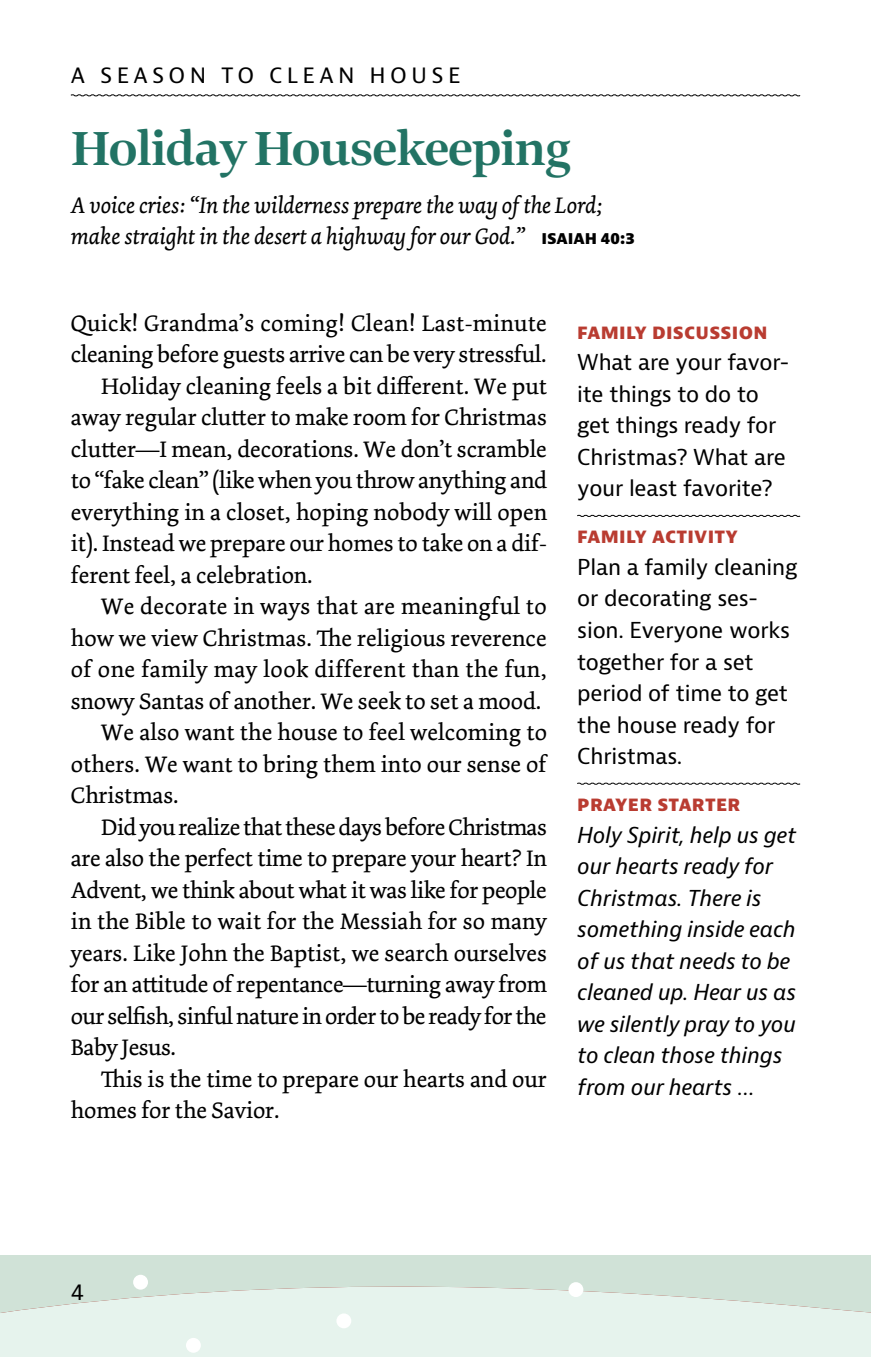
<style>
.page{position:relative;width:871px;height:1357px;background:#fff}
.page>*{position:absolute;margin:0;border:0;box-sizing:border-box;transform-origin:0 0}
.t1{font:700 49.5px "Bennet Display";letter-spacing:-.02em;color:#227364}
.t2{font:23.62px "Dolly Pro";letter-spacing:-.005em;color:#000}
.t3{font:italic 23.62px/31.5px "Dolly Pro";letter-spacing:-.005em;color:#000}
.t4{font:23.62px "Dolly Pro";letter-spacing:-.025em;color:#000}
.t5{font:23.62px "Dolly Pro";letter-spacing:.015em;color:#000}
.t6{font:22.5px "Bernina Sans";letter-spacing:.19em;color:#000}
.t7{font:21.38px/31.5px "Bernina Sans";letter-spacing:-.01em;color:#000}
.t8{font:italic 21.38px/31.5px "Bernina Sans";letter-spacing:-.01em;color:#000}
.t9{font:800 18px "Bernina Sans";letter-spacing:.015em;color:#b93c31}
.s1{font-family:"Bernina Sans";font-weight:800;font-style:normal;font-size:15.75px}
</style>
<div class="page">
<svg style="left:0;top:1256px;width:871px;height:101px;background:#ddece4"></svg>
<div style="left:568px;top:1282px;width:15px;height:15px;background:#fff;border-radius:50%"></div>
<div style="left:336px;top:1313px;width:15px;height:15px;background:#fff;border-radius:50%"></div>
<div style="left:186px;top:1338px;width:15px;height:15px;background:#fff;border-radius:50%"></div>
<div style="left:133px;top:1275px;width:15px;height:14px;background:#fff;border-radius:50%"></div>
<svg style="left:70px;top:94px;width:731px;height:3px"></svg>
<svg style="left:577px;top:514px;width:224px;height:3px"></svg>
<svg style="left:577px;top:782px;width:224px;height:3px"></svg>
<p class="t6" style="left:71px;top:60px;width:391px">A SEASON TO CLEAN HOUSE</p>
<h1 class="t1" style="left:71px;top:116px;width:501px">Holiday Housekeeping</h1>
<p class="t3" style="left:71px;top:189px;width:565px">A voice cries: “In the wilderness prepare the way of the Lord; make straight in the desert a highway for our God.” <span class="s1">ISAIAH 40:3</span></p>
<p class="t5" style="left:71px;top:308px;width:477px">Quick! Grandma’s coming! Clean! Last-minute</p>
<p class="t2" style="left:71px;top:339px;width:477px">cleaning before guests arrive can be very stressful.</p>
<p class="t2" style="left:101px;top:371px;width:447px">Holiday cleaning feels a bit different. We put</p>
<p class="t2" style="left:71px;top:402px;width:477px">away regular clutter to make room for Christmas</p>
<p class="t2" style="left:71px;top:434px;width:477px">clutter—I mean, decorations. We don’t scramble</p>
<p class="t2" style="left:71px;top:465px;width:478px">to “fake clean” (like when you throw anything and</p>
<p class="t2" style="left:71px;top:497px;width:478px">everything in a closet, hoping nobody will open</p>
<p class="t2" style="left:71px;top:528px;width:478px">it). Instead we prepare our homes to take on a dif-</p>
<p class="t2" style="left:71px;top:560px;width:243px">ferent feel, a celebration.</p>
<p class="t2" style="left:101px;top:591px;width:447px">We decorate in ways that are meaningful to</p>
<p class="t2" style="left:71px;top:623px;width:477px">how we view Christmas. The religious reverence</p>
<p class="t5" style="left:71px;top:654px;width:477px">of one family may look different than the fun,</p>
<p class="t2" style="left:71px;top:686px;width:472px">snowy Santas of another. We seek to set a mood.</p>
<p class="t2" style="left:101px;top:717px;width:447px">We also want the house to feel welcoming to</p>
<p class="t2" style="left:71px;top:749px;width:477px">others. We want to bring them into our sense of</p>
<p class="t2" style="left:71px;top:780px;width:109px">Christmas.</p>
<p class="t4" style="left:101px;top:812px;width:447px">Did you realize that these days before Christmas</p>
<p class="t2" style="left:71px;top:843px;width:477px">are also the perfect time to prepare your heart? In</p>
<p class="t2" style="left:71px;top:875px;width:477px">Advent, we think about what it was like for people</p>
<p class="t2" style="left:71px;top:906px;width:477px">in the Bible to wait for the Messiah for so many</p>
<p class="t2" style="left:71px;top:938px;width:477px">years. Like John the Baptist, we search ourselves</p>
<p class="t2" style="left:71px;top:969px;width:478px">for an attitude of repentance—turning away from</p>
<p class="t4" style="left:71px;top:1001px;width:477px">our selfish, sinful nature in order to be ready for the</p>
<p class="t2" style="left:71px;top:1032px;width:107px">Baby Jesus.</p>
<p class="t2" style="left:101px;top:1064px;width:447px">This is the time to prepare our hearts and our</p>
<p class="t2" style="left:71px;top:1095px;width:210px">homes for the Savior.</p>
<p class="t9" style="left:577px;top:320px;width:192px">FAMILY DISCUSSION</p>
<p class="t7" style="left:577px;top:347px;width:213px">What are your favor&shy;ite things to do to get things ready for<br>Christmas? What are your least favorite?</p>
<p class="t9" style="left:577px;top:525px;width:162px">FAMILY ACTIVITY</p>
<p class="t7" style="left:577px;top:552px;width:222px">Plan a family cleaning or decorating ses&shy;sion. Everyone works together for a set period of time to get the house ready for<br>Christmas.</p>
<p class="t9" style="left:577px;top:793px;width:164px">PRAYER STARTER</p>
<p class="t8" style="left:577px;top:820px;width:221px">Holy Spirit, help us get our hearts ready for<br>Christmas. There is something inside each of us that needs to be cleaned up. Hear us as we silently pray to you to clean those things from our hearts …</p>
<p class="t6" style="left:71px;top:1276px;width:15px">4</p>
</div>
